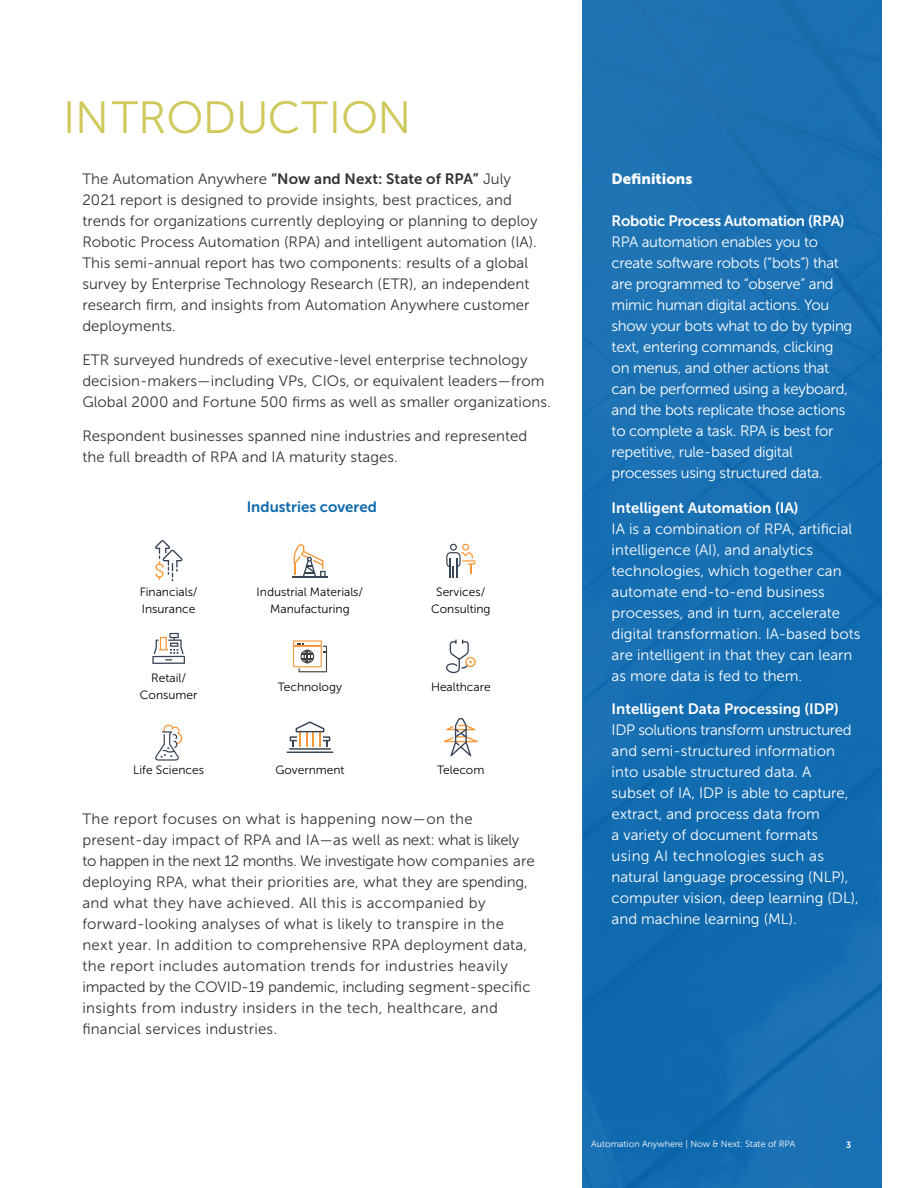
<style>
.page{position:relative;width:918px;height:1188px;background:#fff}
.page>*{position:absolute;margin:0;border:0;box-sizing:border-box;transform-origin:0 0}
.t1{font:45px "Museo Sans 300";color:#cfc95c}
.t2{font:15px/21px "Museo Sans 300";letter-spacing:.005em;color:#333}
.t3{font:15px/21px "Museo Sans 300";color:#fff}
.t4{font:15px/21px "Museo Sans 300";letter-spacing:-.02em;color:#fff}
.t5{font:15px/16.5px "Museo Sans 700";color:#fff}
.t6{font:15px "Museo Sans 700";letter-spacing:-.02em;color:#fff}
.t7{font:15px "Museo Sans 700";color:#0c68ae}
.t8{font:15px "Museo Sans 900";color:#fff}
.t9{font:13.5px/18px "Museo Sans 300";color:#fff}
.t10{font:12px/16.5px "Museo Sans 300";color:#000;text-align:center}
.t11{font:9px "Museo Sans 300";color:#fff}
.t12{font:9px "Museo Sans 700";color:#fff}
.s1{font-family:"Museo Sans 700"}
</style>
<div class="page">
<div style="left:582px;top:0;width:300px;height:1188px;background:#186fb2"></div>
<svg style="left:444px;top:718px;width:34px;height:38px"></svg>
<svg style="left:293px;top:640px;width:34px;height:32px"></svg>
<svg style="left:446px;top:544px;width:29px;height:34px"></svg>
<hr style="left:292px;top:576px;width:36px;height:2px;background:#384554">
<svg style="left:293px;top:544px;width:33px;height:32px"></svg>
<svg style="left:155px;top:725px;width:27px;height:36px"></svg>
<svg style="left:152px;top:633px;width:33px;height:31px"></svg>
<svg style="left:446px;top:640px;width:30px;height:33px"></svg>
<svg style="left:155px;top:540px;width:28px;height:41px"></svg>
<hr style="left:287px;top:752px;width:46px;height:1px;background:#384554">
<hr style="left:289px;top:748px;width:42px;height:2px;background:#384554">
<svg style="left:290px;top:721px;width:40px;height:25px"></svg>
<h1 class="t1" style="left:63px;top:93px;width:350px">INTRODUCTION</h1>
<p class="t2" style="left:82px;top:169px;width:457px">The Automation Anywhere <span class="s1">“Now and Next: State of RPA”</span> July 2021 report is designed to provide insights, best practices, and trends for organizations currently deploying or planning to deploy Robotic Process Automation (RPA) and intelligent automation (IA).<br>This semi-annual report has two components: results of a global survey by Enterprise Technology Research (ETR), an independent research firm, and insights from Automation Anywhere customer deployments.</p>
<p class="t2" style="left:82px;top:350px;width:470px">ETR surveyed hundreds of executive-level enterprise technology decision-makers—including VPs, CIOs, or equivalent leaders—from<br>Global 2000 and Fortune 500 firms as well as smaller organizations.</p>
<p class="t2" style="left:82px;top:425px;width:447px">Respondent businesses spanned nine industries and represented the full breadth of RPA and IA maturity stages.</p>
<p class="t10" style="left:140px;top:584px;width:60px;text-align:left">Financials/<br>Insurance</p>
<p class="t10" style="left:140px;top:670px;width:59px">Retail/<br>Consumer</p>
<p class="t10" style="left:133px;top:762px;width:72px">Life Sciences</p>
<p class="t7" style="left:247px;top:499px;width:132px">Industries covered</p>
<p class="t10" style="left:257px;top:584px;width:108px">Industrial Materials/<br>Manufacturing</p>
<p class="t10" style="left:431px;top:584px;width:61px">Services/<br>Consulting</p>
<p class="t10" style="left:278px;top:678px;width:66px">Technology</p>
<p class="t10" style="left:431px;top:679px;width:61px">Healthcare</p>
<p class="t10" style="left:275px;top:762px;width:71px">Government</p>
<p class="t10" style="left:437px;top:762px;width:49px">Telecom</p>
<p class="t2" style="left:82px;top:809px;width:454px">The report focuses on what is happening now—on the present-day impact of RPA and IA—as well as next: what is likely to happen in the next 12 months. We investigate how companies are deploying RPA, what their priorities are, what they are spending, and what they have achieved. All this is accompanied by forward-looking analyses of what is likely to transpire in the next year. In addition to comprehensive RPA deployment data, the report includes automation trends for industries heavily impacted by the COVID-19 pandemic, including segment-specific insights from industry insiders in the tech, healthcare, and financial services industries.</p>
<p class="t8" style="left:612px;top:170px;width:82px">Definitions</p>
<p class="t6" style="left:612px;top:213px;width:234px">Robotic Process Automation (RPA)</p>
<p class="t4" style="left:612px;top:232px;width:242px">RPA automation enables you to create software robots (“bots”) that are programmed to “observe” and mimic human digital actions. You show your bots what to do by typing text, entering commands, clicking on menus, and other actions that can be performed using a keyboard, and the bots replicate those actions to complete a task. RPA is best for repetitive, rule-based digital processes using structured data.</p>
<p class="t5" style="left:612px;top:500px;width:188px">Intelligent Automation (IA)</p>
<p class="t3" style="left:612px;top:519px;width:250px">IA is a combination of RPA, artificial intelligence (AI), and analytics technologies, which together can automate end-to-end business processes, and in turn, accelerate digital transformation. IA-based bots are intelligent in that they can learn as more data is fed to them.</p>
<p class="t5" style="left:612px;top:701px;width:229px">Intelligent Data Processing (IDP)</p>
<p class="t3" style="left:612px;top:720px;width:249px">IDP solutions transform unstructured and semi-structured information into usable structured data. A subset of IA, IDP is able to capture, extract, and process data from<br>a variety of document formats using AI technologies such as natural language processing (NLP), computer vision, deep learning (DL), and machine learning (ML).</p>
<p class="t5" style="left:618px;top:448px;width:83px">Definitions:</p>
<p class="t9" style="left:618px;top:527px;width:204px">for anyone to automate business tasks. With RPA, users create software robots, or “bots,” that can learn, emulate, and then execute rule-based business</p>
<p class="t9" style="left:618px;top:653px;width:200px">create bots by observing human digital actions. In short, people</p>
<p class="t9" style="left:618px;top:707px;width:134px">let them do the work.</p>
<p class="t5" style="left:618px;top:748px;width:117px">Intelligent<br>Automation (IA):</p>
<p class="t9" style="left:618px;top:789px;width:183px">IA is a combination of RPA, artificial intelligence (AI), and analytics technologies, which together can automate end&shy;to-end business processes,</p>
<p class="t11" style="left:591px;top:1140px;width:205px">Automation Anywhere | Now &amp; Next: State of RPA</p>
<p class="t12" style="left:846px;top:1140px;width:7px">3</p>
</div>
